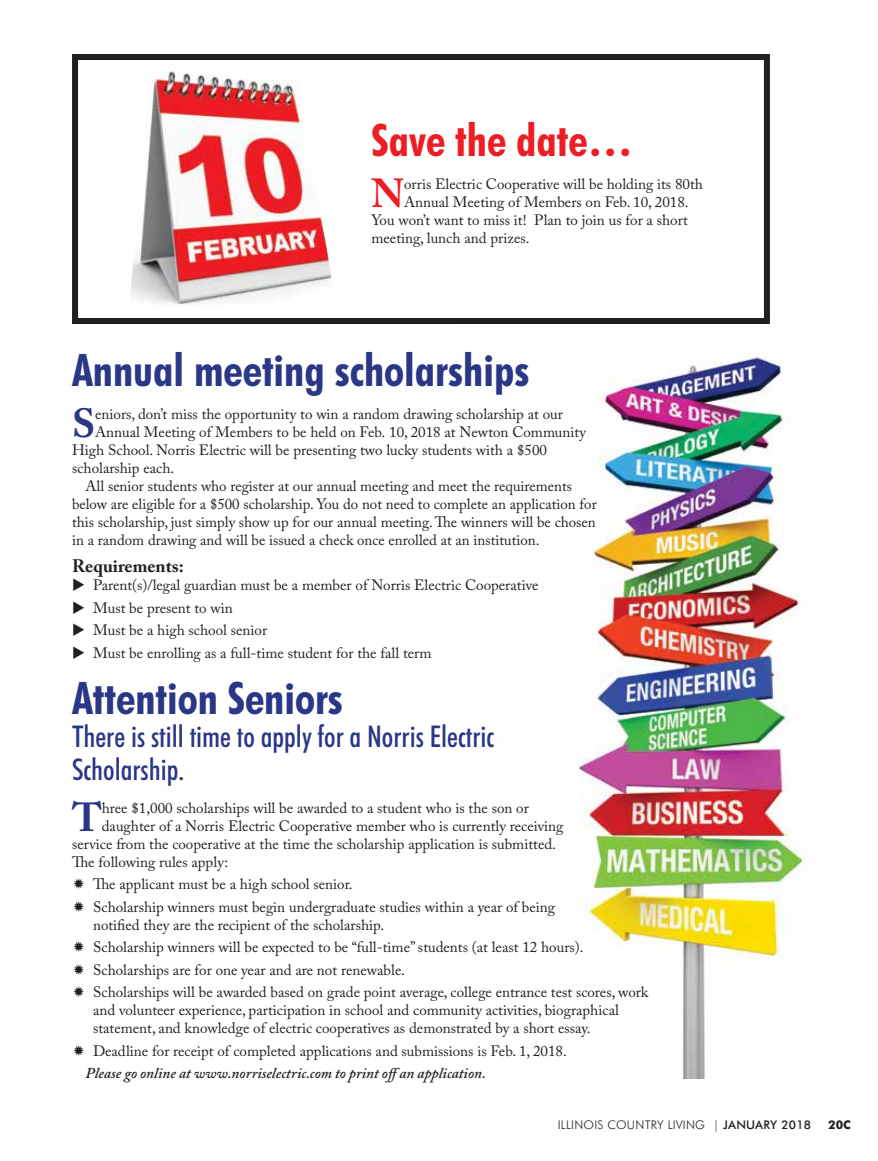
<style>
.page{position:relative;width:878px;height:1161px;background:#fff}
.page>*{position:absolute;margin:0;border:0;box-sizing:border-box;transform-origin:0 0}
.t1{font:700 condensed 45px "Futura BT";color:#2a3686}
.t2{font:700 condensed 45px "Futura BT";color:#ed1d24}
.t3{font:700 40.35px "Adobe Caslon Pro";color:#2a3686}
.t4{font:700 40.35px "Adobe Caslon Pro";color:#ed1d24}
.t5{font:500 condensed 30px/33px "Futura BT";color:#2a3686}
.t6{font:700 18px "Adobe Caslon Pro";color:#231f20}
.t7{font:15px/22.5px "Adobe Caslon Pro";color:#231f20}
.t8{font:italic 600 15px "Adobe Caslon Pro";color:#231f20}
.t9{font:300 12px "Futura BT";letter-spacing:.02em;color:#231f20}
.t10{font:700 12px "Futura BT";color:#231f20}
.s1{font-weight:500}
</style>
<div class="page">
<img style="left:576px;top:346px;width:230px;height:732px">
<div style="left:72px;top:54px;width:698px;height:270px;border:6px solid #231f20"></div>
<img style="left:130px;top:71px;width:202px;height:233px">
<h1 class="t2" style="left:371px;top:113px;width:263px">Save the date…</h1>
<h2 class="t4" style="left:371px;top:169px;width:34px">N</h2>
<p class="t7" style="left:404px;top:172px;width:300px">orris Electric Cooperative will be holding its 80th</p>
<p class="t7" style="left:404px;top:190px;width:286px">Annual Meeting of Members on Feb. 10, 2018.</p>
<p class="t7" style="left:371px;top:208px;width:318px">You won’t want to miss it! Plan to join us for a short</p>
<p class="t7" style="left:371px;top:226px;width:160px">meeting, lunch and prizes.</p>
<h1 class="t1" style="left:72px;top:343px;width:459px">Annual meeting scholarships</h1>
<h2 class="t3" style="left:72px;top:400px;width:25px">S</h2>
<p class="t7" style="left:95px;top:403px;width:469px">eniors, don’t miss the opportunity to win a random drawing scholarship at our</p>
<p class="t7" style="left:95px;top:421px;width:492px">Annual Meeting of Members to be held on Feb. 10, 2018 at Newton Community</p>
<p class="t7" style="left:72px;top:439px;width:476px">High School. Norris Electric will be presenting two lucky students with a $500</p>
<p class="t7" style="left:72px;top:457px;width:104px">scholarship each.</p>
<p class="t7" style="left:86px;top:475px;width:488px">All senior students who register at our annual meeting and meet the requirements</p>
<p class="t7" style="left:72px;top:493px;width:526px">below are eligible for a $500 scholarship. You do not need to complete an application for</p>
<p class="t7" style="left:72px;top:511px;width:525px">this scholarship, just simply show up for our annual meeting. The winners will be chosen</p>
<p class="t7" style="left:72px;top:529px;width:469px">in a random drawing and will be issued a check once enrolled at an institution.</p>
<p class="t6" style="left:72px;top:556px;width:113px">Requirements:</p>
<p class="t7" style="left:72px;top:574px;width:468px">◆ Parent(s)/legal guardian must be a member of Norris Electric Cooperative</p>
<p class="t7" style="left:72px;top:596px;width:162px">◆ Must be present to win</p>
<p class="t7" style="left:72px;top:619px;width:197px">◆ Must be a high school senior</p>
<p class="t7" style="left:72px;top:641px;width:361px">◆ Must be enrolling as a full-time student for the fall term</p>
<h1 class="t1" style="left:72px;top:670px;width:272px">Attention Seniors</h1>
<h3 class="t5" style="left:72px;top:719px;width:423px">There is still time to apply for a Norris Electric<br>Scholarship.</h3>
<h2 class="t3" style="left:72px;top:793px;width:31px">T</h2>
<p class="t7" style="left:102px;top:796px;width:428px">hree $1,000 scholarships will be awarded to a student who is the son or</p>
<p class="t7" style="left:102px;top:814px;width:463px">daughter of a Norris Electric Cooperative member who is currently receiving</p>
<p class="t7" style="left:72px;top:832px;width:485px">service from the cooperative at the time the scholarship application is submitted.</p>
<p class="t7" style="left:72px;top:850px;width:158px">The following rules apply:</p>
<p class="t7" style="left:93px;top:873px;width:463px">The applicant must be a high school senior.<br>Scholarship winners must begin undergraduate studies within a year of being</p>
<p class="t7" style="left:93px;top:913px;width:557px">notified they are the recipient of the scholarship.<br>Scholarship winners will be expected to be “full-time” students (at least 12 hours).<br>Scholarships are for one year and are not renewable.<br>Scholarships will be awarded based on grade point average, college entrance test scores, work</p>
<p class="t7" style="left:93px;top:1001px;width:527px;line-height:18px">and volunteer experience, participation in school and community activities, biographical statement, and knowledge of electric cooperatives as demonstrated by a short essay.</p>
<p class="t7" style="left:93px;top:1039px;width:475px">Deadline for receipt of completed applications and submissions is Feb. 1, 2018.</p>
<p class="t8" style="left:85px;top:1064px;width:402px">Please go online at www.norriselectric.com to print offan application.</p>
<p class="t9" style="left:557px;top:1117px;width:255px">ILLINOIS COUNTRY LIVING | <span class="s1">JANUARY 2018</span></p>
<p class="t10" style="left:828px;top:1117px;width:24px">20c</p>
</div>
